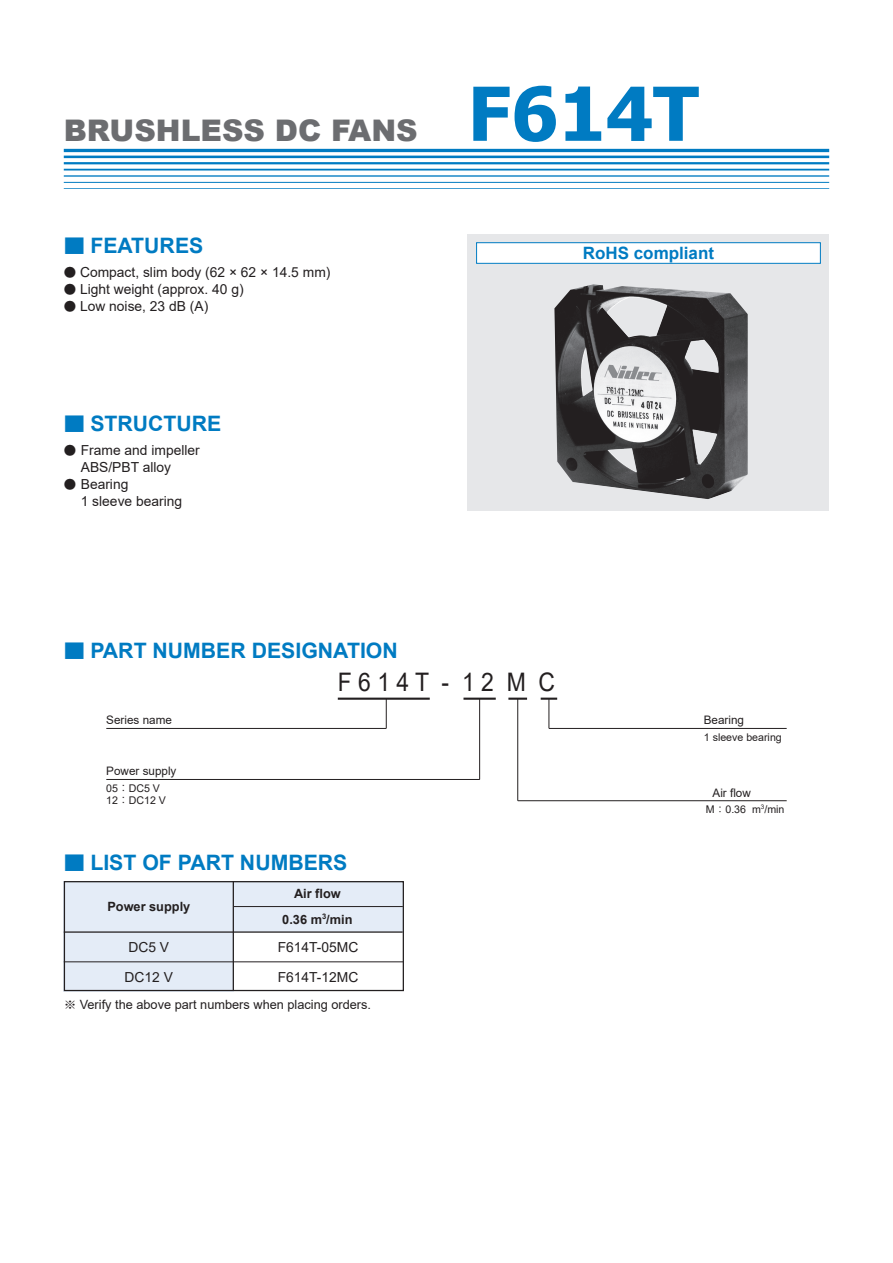
<style>
.page{position:relative;width:893px;height:1263px;background:#fff}
.page>*{position:absolute;margin:0;border:0;box-sizing:border-box;transform-origin:0 0}
.t1{font:700 74.4px "Tahoma";color:#007bc2}
.t2{font:900 29.7px "Arial";color:#6c6d70}
.t3{font:25.5px "Arial";color:#231f20;scale:.9 1}
.t4{font:700 21.3px "Arial";color:#007bc2}
.t5{font:700 16.95px "Arial";color:#007bc2}
.t6{font:13.8px/16.6px "Arial";color:#231f20}
.t7{font:12.75px "Arial";color:#231f20}
.t8{font:700 12.75px/25.5px "Arial";color:#231f20;text-align:center}
.t9{font:11.7px "Arial";color:#231f20}
.t10{font:10.65px/11.7px "Arial";color:#231f20}
.s1{font-family:"UD Shin Go Pr 6 N";font-weight:300;font-size:19.2px}
.s2{font-family:"UD Shin Go Pr 6 N";font-weight:300;font-size:12.45px}
.s3{font-family:"UD Shin Go Pr 6 N";font-weight:300}
.s4{font-family:"UD Shin Go Pr 6 N";font-weight:300;font-size:11.55px}
.s5{font-family:"UD Shin Go Pr 6 N";font-weight:300;font-size:9.6px}
</style>
<div class="page">
<hr style="left:64px;top:149px;width:765px;height:3px;background:#007bc2">
<hr style="left:64px;top:156px;width:765px;height:2px;background:#007bc2">
<hr style="left:64px;top:162px;width:765px;height:2px;background:#007bc2">
<hr style="left:64px;top:169px;width:765px;height:2px;background:#007bc2">
<hr style="left:64px;top:175px;width:765px;height:2px;background:#007bc2">
<hr style="left:64px;top:182px;width:765px;height:1px;background:#007bc2">
<hr style="left:64px;top:188px;width:765px;height:1px;background:#007bc2">
<div style="left:468px;top:234px;width:361px;height:276px;background:#e6e7e9"></div>
<hr style="left:338px;top:698px;width:92px;height:2px;background:#231f20">
<hr style="left:463px;top:698px;width:33px;height:2px;background:#231f20">
<svg style="left:508px;top:698px;width:19px;height:2px"></svg>
<svg style="left:386px;top:699px;width:1px;height:29px"></svg>
<hr style="left:479px;top:699px;width:1px;height:80px;background:#231f20">
<hr style="left:517px;top:699px;width:1px;height:102px;background:#231f20">
<svg style="left:541px;top:698px;width:16px;height:30px"></svg>
<hr style="left:106px;top:728px;width:280px;height:1px;background:#231f20">
<hr style="left:549px;top:728px;width:238px;height:1px;background:#231f20">
<hr style="left:106px;top:779px;width:374px;height:1px;background:#231f20">
<hr style="left:518px;top:800px;width:269px;height:1px;background:#231f20">
<div style="left:64px;top:881px;width:170px;height:51px;background:#e4ecf7"></div>
<div style="left:232px;top:881px;width:170px;height:25px;background:#e4ecf7"></div>
<div style="left:232px;top:906px;width:170px;height:26px;background:#e4ecf7"></div>
<div style="left:64px;top:962px;width:170px;height:29px;background:#e4ecf7"></div>
<div style="left:64px;top:932px;width:170px;height:30px;background:#e4ecf7"></div>
<hr style="left:64px;top:931px;width:339px;height:2px;background:#231f20">
<hr style="left:234px;top:906px;width:169px;height:1px;background:#231f20">
<hr style="left:64px;top:961px;width:339px;height:1px;background:#231f20">
<hr style="left:233px;top:881px;width:1px;height:110px;background:#231f20">
<div style="left:64px;top:881px;width:340px;height:110px;border:1px solid #231f20"></div>
<div style="left:477px;top:243px;width:343px;height:20px;background:#fff"></div>
<div style="left:476px;top:242px;width:345px;height:22px;border:1px solid #007bc2"></div>
<img style="left:554px;top:284px;width:194px;height:215px">
<h2 class="t2" style="left:64px;top:109px;width:355px">BRUSHLESS DC FANS</h2>
<h3 class="t4" style="left:64px;top:230px;width:141px"><span class="s1">■</span> FEATURES</h3>
<p class="t6" style="left:64px;top:264px;width:268px"><span class="s2">●</span> Compact, slim body (62 × 62 × 14.5 mm)</p>
<p class="t6" style="left:64px;top:281px;width:181px"><span class="s2">●</span> Light weight (approx. 40 g)</p>
<p class="t6" style="left:64px;top:298px;width:146px"><span class="s2">●</span> Low noise, 23 dB (A)</p>
<h3 class="t4" style="left:64px;top:409px;width:159px"><span class="s1">■</span> STRUCTURE</h3>
<p class="t6" style="left:81px;top:442px;width:121px;text-indent:-17px"><span class="s2">●</span> Frame and impeller<br>ABS/PBT alloy</p>
<p class="t6" style="left:81px;top:476px;width:103px;text-indent:-17px"><span class="s2">●</span> Bearing<br>1 sleeve bearing</p>
<h1 class="t1" style="left:468px;top:62px;width:232px">F614T</h1>
<p class="t5" style="left:583px;top:241px;width:133px">RoHS compliant</p>
<h3 class="t4" style="left:64px;top:635px;width:336px"><span class="s1">■</span> PART NUMBER DESIGNATION</h3>
<h3 class="t3" style="left:338px;top:664px;width:243px">F 6 1 4 T - 1 2 M C</h3>
<p class="t9" style="left:106px;top:712px;width:67px">Series name</p>
<p class="t9" style="left:704px;top:712px;width:42px">Bearing</p>
<p class="t9" style="left:106px;top:763px;width:72px">Power supply</p>
<p class="t10" style="left:106px;top:782px;width:61px">05<span class="s3">：</span>DC5 V<br>12<span class="s3">：</span>DC12 V</p>
<h3 class="t4" style="left:64px;top:847px;width:285px"><span class="s1">■</span> LIST OF PART NUMBERS</h3>
<p class="t8" style="left:107px;top:894px;width:84px">Power supply</p>
<p class="t8" style="left:282px;top:881px;width:72px">Air flow<br>0.36 m<sup>3</sup>/min</p>
<p class="t6" style="left:128px;top:939px;width:42px">DC5 V</p>
<p class="t6" style="left:278px;top:932px;width:82px;line-height:29.7px">F614T-05MC<br>F614T-12MC</p>
<p class="t6" style="left:125px;top:968px;width:50px">DC12 V</p>
<p class="t7" style="left:64px;top:996px;width:309px"><span class="s4">※</span> Verify the above part numbers when placing orders.</p>
<p class="t10" style="left:704px;top:731px;width:79px">1 sleeve bearing</p>
<p class="t9" style="left:713px;top:785px;width:40px">Air flow</p>
<p class="t10" style="left:706px;top:803px;width:80px">M<span class="s5">：</span>0.36 m<sup>3</sup>/min</p>
</div>
